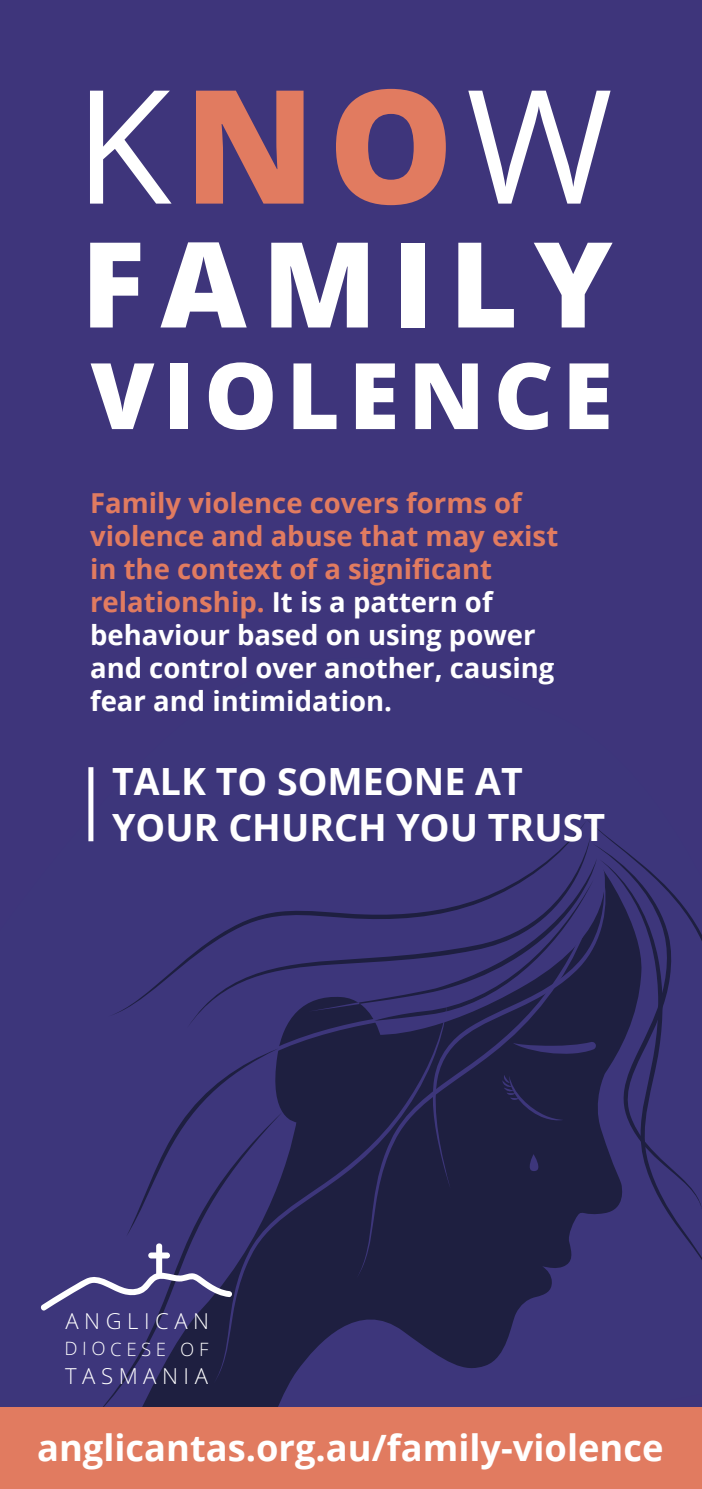
<style>
.page{position:relative;width:702px;height:1489px;background:#fff}
.page>*{position:absolute;margin:0;border:0;box-sizing:border-box;transform-origin:0 0}
.t1{font:158.25px "Open Sans";color:#fff}
.t2{font:800 118.75px "Open Sans";letter-spacing:.13em;color:#fff}
.t3{font:800 92px "Open Sans";letter-spacing:.095em;color:#fff}
.t4{font:700 37.5px/46px "Open Sans";color:#fff}
.t5{font:700 36.25px "Open Sans";color:#fff}
.t6{font:700 27.5px/33px "Open Sans";color:#e17b60}
.t7{font:300 22.25px "Open Sans";letter-spacing:.25em;color:#fff}
.t8{font:300 22px "Open Sans";letter-spacing:.25em;color:#fff}
.t9{font:300 18.5px "Open Sans";letter-spacing:.245em;color:#fff}
.s1{font-weight:800;color:#e17b60}
.s2{color:#fff}
</style>
<div class="page">
<div style="left:0;top:0;width:702px;height:1488px;background:#3e357b"></div>
<svg style="left:40px;top:767px;width:512px;height:631px"></svg>
<div style="left:447px;top:1236px;width:125px;height:42px;background:#1e1f40"></div>
<svg style="left:109px;top:820px;width:474px;height:196px"></svg>
<svg style="left:187px;top:834px;width:396px;height:45px"></svg>
<svg style="left:308px;top:858px;width:66px;height:21px"></svg>
<svg style="left:126px;top:879px;width:457px;height:357px"></svg>
<svg style="left:126px;top:1048px;width:88px;height:63px"></svg>
<svg style="left:93px;top:1111px;width:189px;height:296px"></svg>
<svg style="left:583px;top:821px;width:119px;height:439px"></svg>
<svg style="left:374px;top:843px;width:328px;height:367px"></svg>
<svg style="left:214px;top:1005px;width:233px;height:378px;fill:#1e1f40"></svg>
<div style="left:0;top:1407px;width:702px;height:81px;background:#e17b60"></div>
<svg style="left:41px;top:1243px;width:191px;height:68px"></svg>
<div style="left:88px;top:767px;width:5px;height:74px;background:#fff"></div>
<h1 class="t1" style="left:74px;top:38px;width:539px">K<span class="s1">NO</span>W</h1>
<h2 class="t2" style="left:81px;top:194px;width:533px">FAMILY</h2>
<h3 class="t3" style="left:91px;top:325px;width:523px">VIOLENCE</h3>
<p class="t6" style="left:90px;top:486px;width:469px">Family violence covers forms of violence and abuse that may exist in the context of a significant relationship. <span class="s2">It is a pattern of behaviour based on using power and control over another, causing fear and intimidation.</span></p>
<h3 class="t4" style="left:112px;top:757px;width:494px">TALK TO SOMEONE AT<br>YOUR CHURCH YOU TRUST</h3>
<p class="t8" style="left:65px;top:1305px;width:145px">ANGLICAN</p>
<p class="t7" style="left:65px;top:1360px;width:144px">TASMANIA</p>
<p class="t9" style="left:64px;top:1336px;width:146px">DIOCESE OF</p>
<h3 class="t5" style="left:37px;top:1422px;width:628px">anglicantas.org.au/family-violence</h3>
</div>
